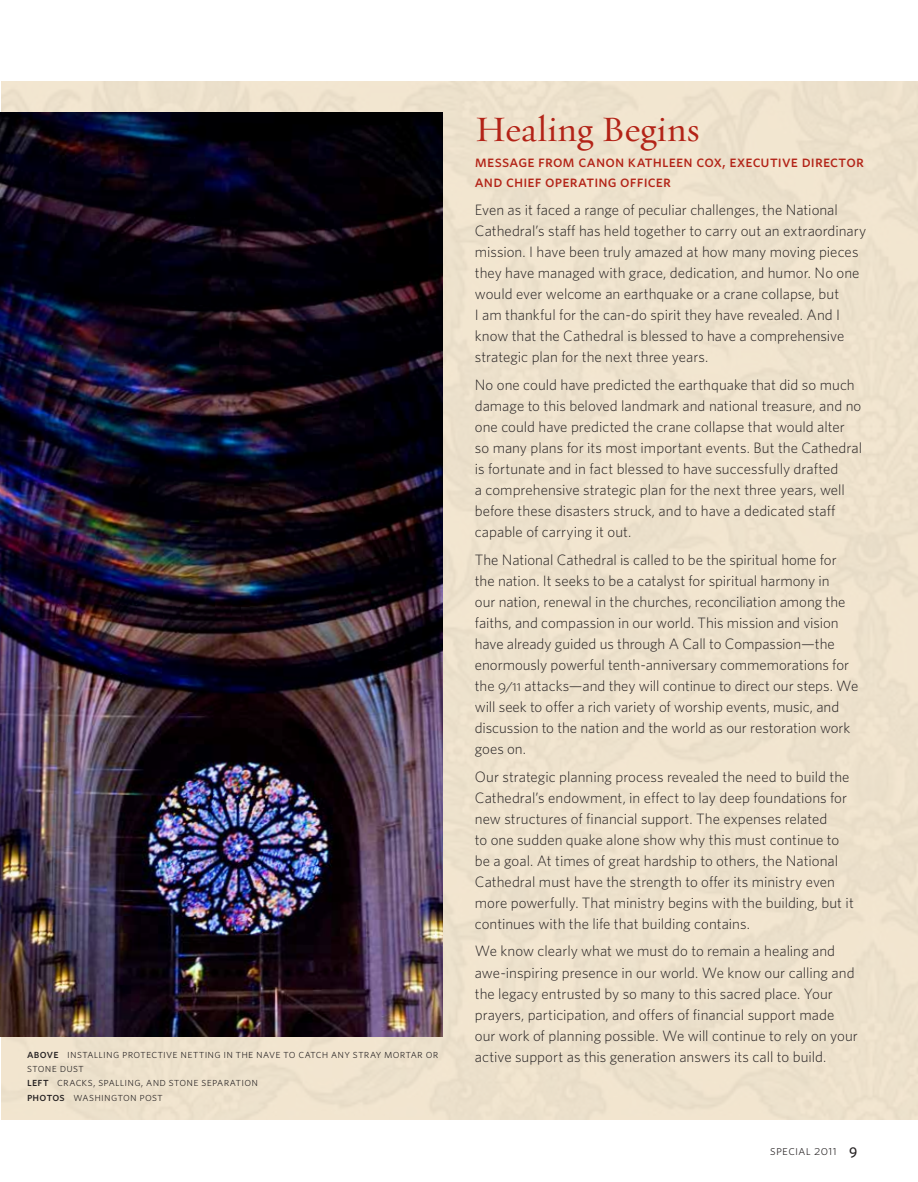
<style>
.page{position:relative;width:918px;height:1182px;background:#fff}
.page>*{position:absolute;margin:0;border:0;box-sizing:border-box;transform-origin:0 0}
.t1{font:36px "Requiem Text";letter-spacing:.01em;color:#b32317}
.t2{font:500 16.5px/19.8px "Whitney";letter-spacing:.01em;color:#b32317}
.t3{font:300 15px/21px "Whitney";letter-spacing:-.005em;color:#231f20}
.t4{font:300 13.5px "Whitney";letter-spacing:.03em;color:#231f20}
.t5{font:300 12px/14.4px "Whitney";letter-spacing:.02em;color:#231f20}
.s1{font-weight:500}
.s2{font-weight:500;font-size:15px}
</style>
<div class="page">
<div style="left:2px;top:81px;width:916px;height:1037px;background:#ede2cc"></div>
<img style="left:0;top:112px;width:443px;height:924px">
<p class="t5" style="left:27px;top:1045px;width:413px"><span class="s1">above</span> installing protective netting in the nave to catch any stray mortar or stone dust<br><span class="s1">left</span> cracks, spalling, and stone separation<br><span class="s1">photos</span> washington post</p>
<h1 class="t1" style="left:475px;top:106px;width:226px">Healing Begins</h1>
<p class="t2" style="left:475px;top:151px;width:391px">message from canon kathleen cox, executive director and chief operating officer</p>
<p class="t3" style="left:475px;top:199px;width:393px">Even as it faced a range of peculiar challenges, the National Cathedral’s staff has held together to carry out an extraordinary mission. I have been truly amazed at how many moving pieces they have managed with grace, dedication, and humor. No one would ever welcome an earthquake or a crane collapse, but<br>I am thankful for the can-do spirit they have revealed. And I know that the Cathedral is blessed to have a comprehensive strategic plan for the next three years.</p>
<p class="t3" style="left:475px;top:373px;width:389px">No one could have predicted the earthquake that did so much damage to this beloved landmark and national treasure, and no one could have predicted the crane collapse that would alter so many plans for its most important events. But the Cathedral is fortunate and in fact blessed to have successfully drafted<br>a comprehensive strategic plan for the next three years, well before these disasters struck, and to have a dedicated staff capable of carrying it out.</p>
<p class="t3" style="left:475px;top:548px;width:385px">The National Cathedral is called to be the spiritual home for the nation. It seeks to be a catalyst for spiritual harmony in<br>our nation, renewal in the churches, reconciliation among the faiths, and compassion in our world. This mission and vision have already guided us through A Call to Compassion—the enormously powerful tenth-anniversary commemorations for the 9/11 attacks—and they will continue to direct our steps. We will seek to offer a rich variety of worship events, music, and discussion to the nation and the world as our restoration work goes on.</p>
<p class="t3" style="left:475px;top:765px;width:380px">Our strategic planning process revealed the need to build the Cathedral’s endowment, in effect to lay deep foundations for new structures of financial support. The expenses related<br>to one sudden quake alone show why this must continue to be a goal. At times of great hardship to others, the National Cathedral must have the strength to offer its ministry even more powerfully. That ministry begins with the building, but it continues with the life that building contains.</p>
<p class="t3" style="left:475px;top:940px;width:384px">We know clearly what we must do to remain a healing and awe-inspiring presence in our world. We know our calling and the legacy entrusted by so many to this sacred place. Your prayers, participation, and offers of financial support made our work of planning possible. We will continue to rely on your active support as this generation answers its call to build.</p>
<p class="t4" style="left:770px;top:1141px;width:89px">special 2011 <span class="s2">9</span></p>
</div>
